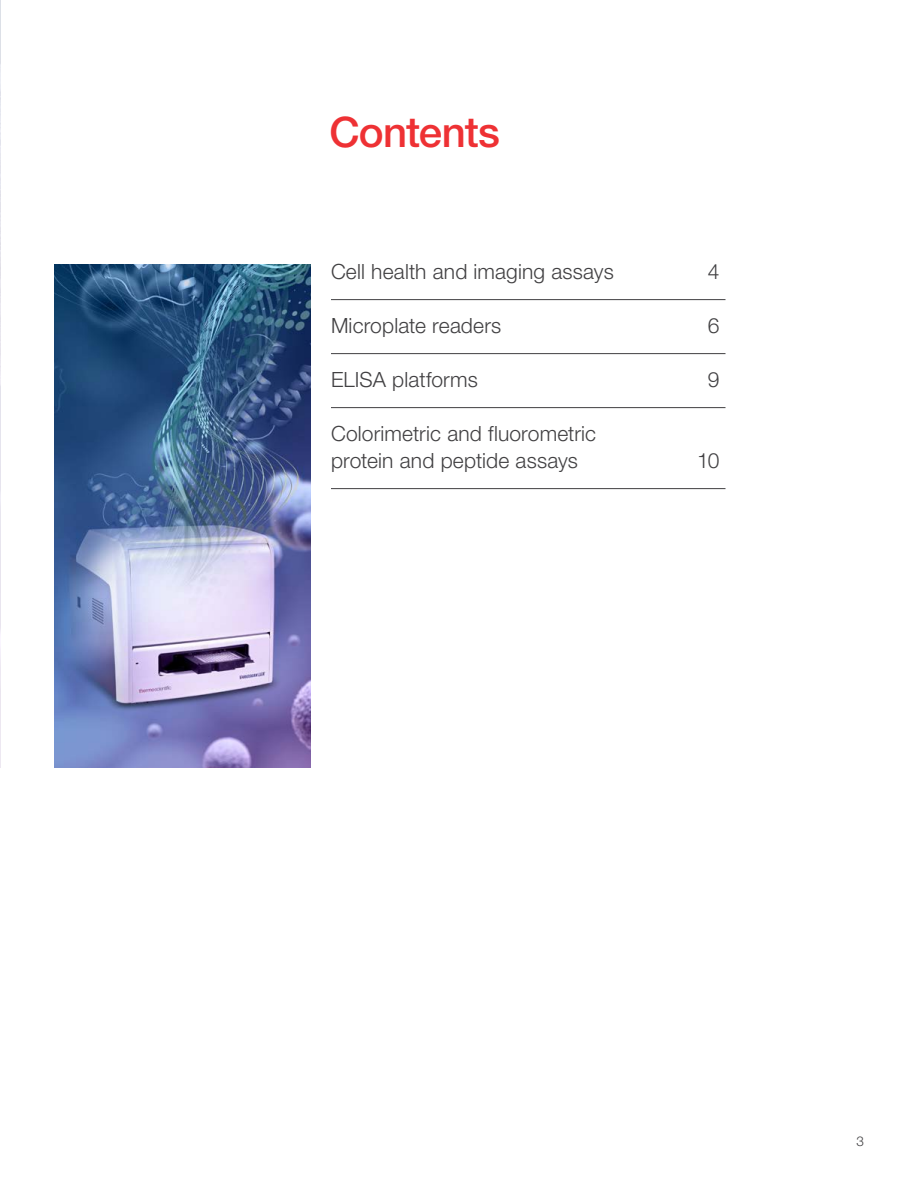
<style>
.page{position:relative;width:918px;height:1188px;background:#fff}
.page>*{position:absolute;margin:0;border:0;box-sizing:border-box;transform-origin:0 0}
.t1{font:500 42px "Helvetica Neue LTW1 G";letter-spacing:-.02em;color:#ee3134}
.t2{font:300 21px/27px "Helvetica Neue LTW1 G";letter-spacing:.005em;color:#414042}
.t3{font:300 13.5px "Helvetica Neue LTW1 G";color:#414042}
</style>
<div class="page">
<img style="left:0;top:0;width:1px;height:768px">
<hr style="left:331px;top:299px;width:395px;height:1px;background:#414042">
<hr style="left:331px;top:353px;width:395px;height:1px;background:#414042">
<hr style="left:331px;top:407px;width:395px;height:1px;background:#414042">
<hr style="left:331px;top:488px;width:395px;height:1px;background:#414042">
<img style="left:54px;top:264px;width:256px;height:504px">
<h1 class="t1" style="left:329px;top:107px;width:172px">Contents</h1>
<p class="t2" style="left:331px;top:258px;width:284px">Cell health and imaging assays</p>
<p class="t2" style="left:708px;top:258px;width:13px">4</p>
<p class="t2" style="left:331px;top:312px;width:172px">Microplate readers</p>
<p class="t2" style="left:708px;top:312px;width:13px">6</p>
<p class="t2" style="left:331px;top:366px;width:148px">ELISA platforms</p>
<p class="t2" style="left:708px;top:366px;width:13px">9</p>
<p class="t2" style="left:331px;top:420px;width:267px">Colorimetric and fluorometric protein and peptide assays</p>
<p class="t2" style="left:697px;top:447px;width:24px">10</p>
<p class="t3" style="left:856px;top:1133px;width:9px">3</p>
</div>
